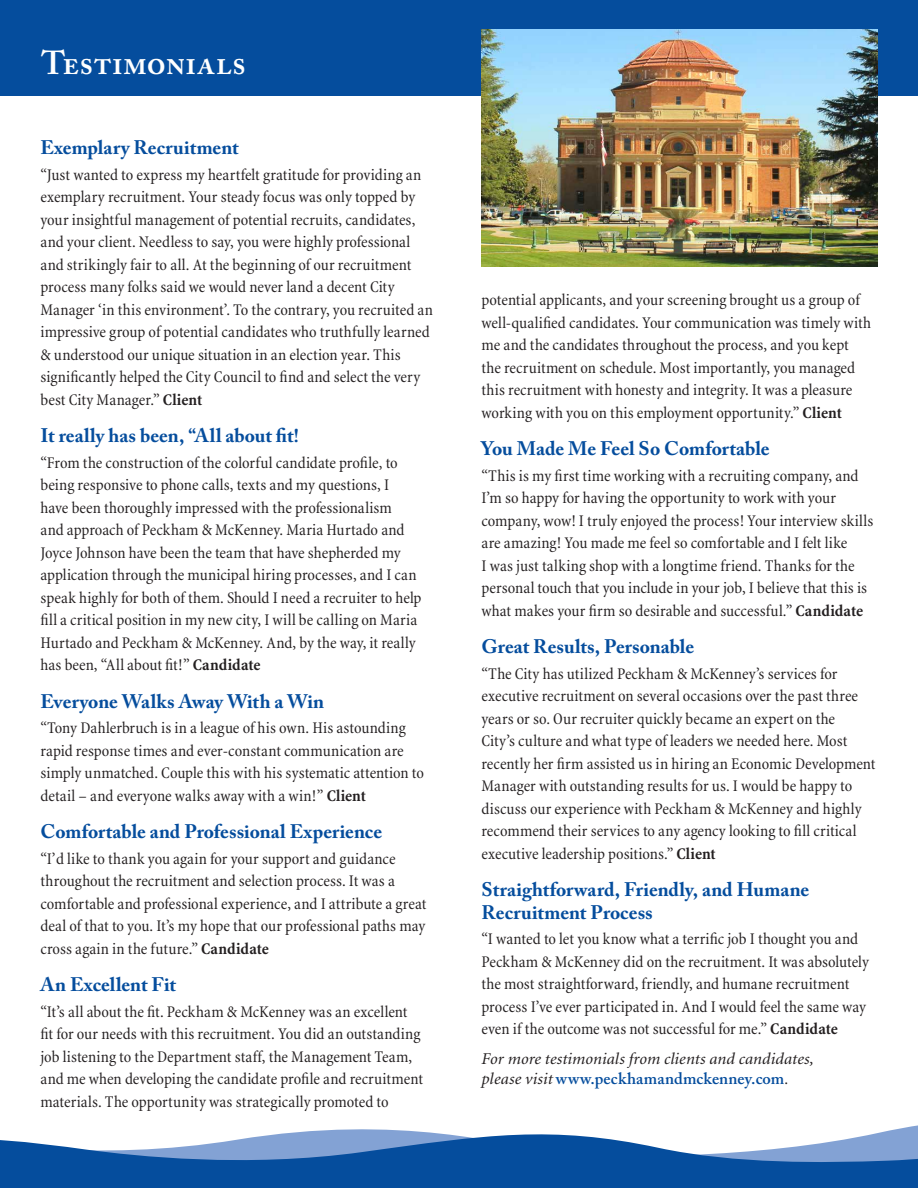
<style>
.page{position:relative;width:918px;height:1188px;background:#fff}
.page>*{position:absolute;margin:0;border:0;box-sizing:border-box;transform-origin:0 0}
.Subhead_1{font:600 33px "Adobe Caslon Pro";letter-spacing:.005em;color:#fff}
.Testimonials{font:700 19.5px/22.5px "Adobe Caslon Pro";color:#054d9d}
.Test_Body{font:condensed 16.5px/22.5px "Minion";color:#231f20}
.Test_Body-2{font:italic 16.5px/19.5px "Minion";letter-spacing:.005em;color:#231f20}
.s1{font-weight:700}
.s2{font-family:"Adobe Caslon Pro";font-weight:600;font-style:normal;color:#054d9d}
.s3{font-style:normal;font-stretch:condensed}
</style>
<div class="page">
<svg style="left:0;top:1125px;width:917px;height:63px;fill:#054d9d"></svg>
<svg style="left:917px;top:1125px;width:1px;height:63px"></svg>
<div style="left:0;top:0;width:918px;height:95px;background:#054d9d"></div>
<img style="left:482px;top:30px;width:396px;height:237px">
<p class="Subhead_1" style="left:41px;top:43px;width:206px">Testimonials</p>
<p class="Testimonials" style="left:40px;top:136px;width:200px">Exemplary Recruitment</p>
<p class="Test_Body" style="left:40px;top:164px;width:394px">“Just wanted to express my heartfelt gratitude for providing an exemplary recruitment. Your steady focus was only topped by your insightful management of potential recruits, candidates, and your client. Needless to say, you were highly professional and strikingly fair to all. At the beginning of our recruitment process many folks said we would never land a decent City Manager ‘in this environment’. To the contrary, you recruited an impressive group of potential candidates who truthfully learned &amp; understood our unique situation in an election year. This significantly helped the City Council to find and select the very best City Manager.” <span class="s1">Client</span></p>
<p class="Testimonials" style="left:40px;top:424px;width:260px">It really has been, “All about fit!</p>
<p class="Test_Body" style="left:40px;top:452px;width:383px">“From the construction of the colorful candidate profile, to being responsive to phone calls, texts and my questions, I<br>have been thoroughly impressed with the professionalism<br>and approach of Peckham &amp; McKenney. Maria Hurtado and Joyce Johnson have been the team that have shepherded my application through the municipal hiring processes, and I can speak highly for both of them. Should I need a recruiter to help fill a critical position in my new city, I will be calling on Maria Hurtado and Peckham &amp; McKenney. And, by the way, it really has been, “All about fit!” <span class="s1">Candidate</span></p>
<p class="Testimonials" style="left:40px;top:690px;width:285px">Everyone Walks Away With a Win</p>
<p class="Test_Body" style="left:40px;top:717px;width:385px">“Tony Dahlerbruch is in a league of his own. His astounding rapid response times and ever-constant communication are simply unmatched. Couple this with his systematic attention to detail – and everyone walks away with a win!” <span class="s1">Client</span></p>
<p class="Testimonials" style="left:40px;top:820px;width:343px">Comfortable and Professional Experience</p>
<p class="Test_Body" style="left:40px;top:848px;width:387px">“I’d like to thank you again for your support and guidance throughout the recruitment and selection process. It was a comfortable and professional experience, and I attribute a great deal of that to you. It’s my hope that our professional paths may cross again in the future.” <span class="s1">Candidate</span></p>
<p class="Testimonials" style="left:40px;top:973px;width:137px">An Excellent Fit</p>
<p class="Test_Body" style="left:40px;top:1001px;width:384px">“It’s all about the fit. Peckham &amp; McKenney was an excellent fit for our needs with this recruitment. You did an outstanding job listening to the Department staff, the Management Team, and me when developing the candidate profile and recruitment materials. The opportunity was strategically promoted to</p>
<p class="Test_Body" style="left:482px;top:289px;width:391px">potential applicants, and your screening brought us a group of well-qualified candidates. Your communication was timely with me and the candidates throughout the process, and you kept the recruitment on schedule. Most importantly, you managed this recruitment with honesty and integrity. It was a pleasure working with you on this employment opportunity.” <span class="s1">Client</span></p>
<p class="Testimonials" style="left:482px;top:437px;width:290px">You Made Me Feel So Comfortable</p>
<p class="Test_Body" style="left:482px;top:465px;width:393px">“This is my first time working with a recruiting company, and I’m so happy for having the opportunity to work with your company, wow! I truly enjoyed the process! Your interview skills are amazing! You made me feel so comfortable and I felt like<br>I was just talking shop with a longtime friend. Thanks for the personal touch that you include in your job, I believe that this is what makes your firm so desirable and successful.” <span class="s1">Candidate</span></p>
<p class="Testimonials" style="left:482px;top:635px;width:214px">Great Results, Personable</p>
<p class="Test_Body" style="left:482px;top:663px;width:396px">“The City has utilized Peckham &amp; McKenney’s services for executive recruitment on several occasions over the past three years or so. Our recruiter quickly became an expert on the<br>City’s culture and what type of leaders we needed here. Most recently her firm assisted us in hiring an Economic Development Manager with outstanding results for us. I would be happy to discuss our experience with Peckham &amp; McKenney and highly recommend their services to any agency looking to fill critical executive leadership positions.” <span class="s1">Client</span></p>
<p class="Testimonials" style="left:481px;top:878px;width:329px">Straightforward, Friendly, and Humane<br>Recruitment Process</p>
<p class="Test_Body" style="left:481px;top:928px;width:389px">“I wanted to let you know what a terrific job I thought you and Peckham &amp; McKenney did on the recruitment. It was absolutely the most straightforward, friendly, and humane recruitment process I’ve ever participated in. And I would feel the same way even if the outcome was not successful for me.” <span class="s1">Candidate</span></p>
<p class="Test_Body-2" style="left:481px;top:1050px;width:334px">For more testimonials from clients and candidates, please visit <span class="s2">www.peckhamandmckenney.com</span><span class="s3">.</span></p>
</div>
